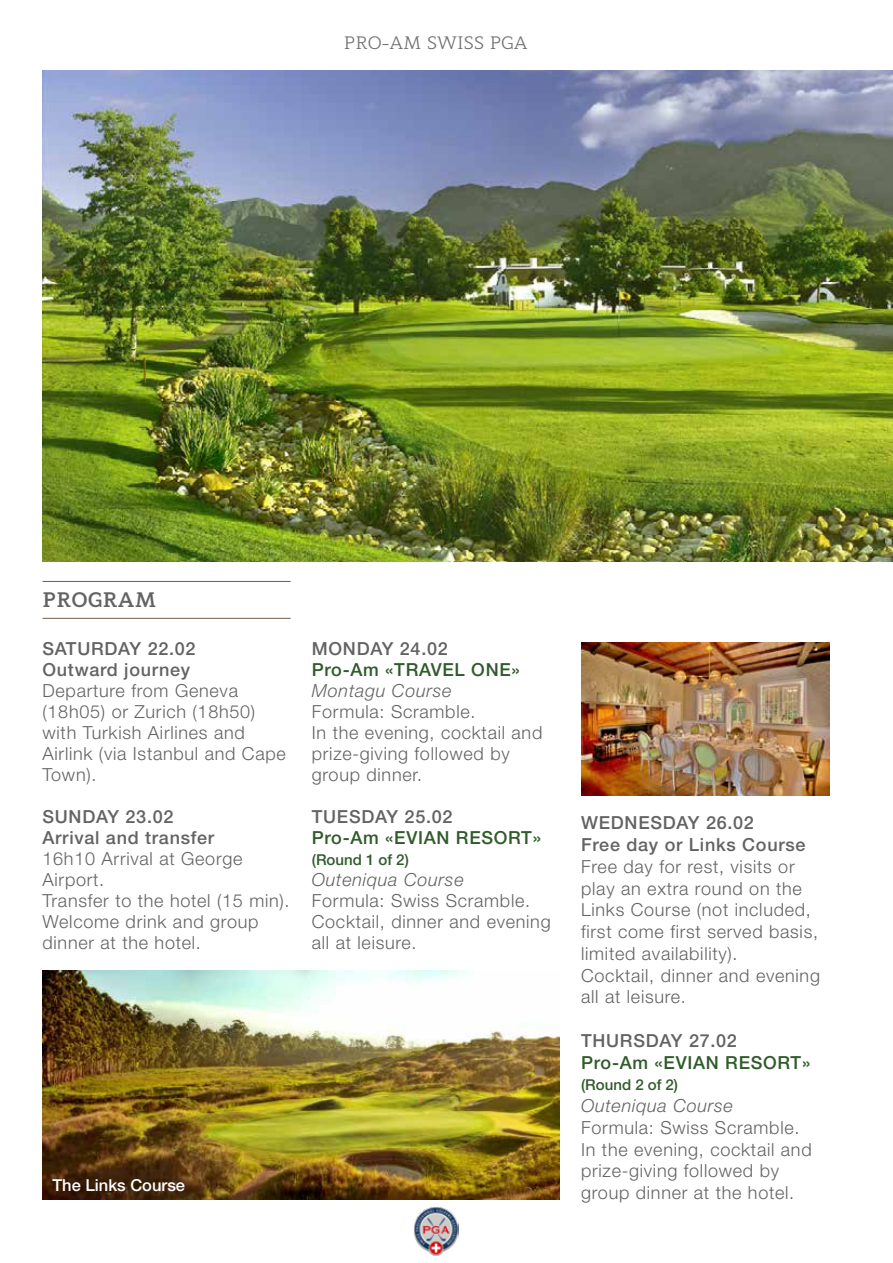
<style>
.page{position:relative;width:893px;height:1263px;background:#fff}
.page>*{position:absolute;margin:0;border:0;box-sizing:border-box;transform-origin:0 0}
.t1{font:700 21px "Modum";letter-spacing:.01em;color:#646363}
.t2{font:300 18px/21px "Helvetica Neue LT Std";letter-spacing:.04em;color:#646363}
.t3{font:500 18px/21px "Helvetica Neue LT Std";letter-spacing:.04em;color:#646363}
.t4{font:500 18px "Helvetica Neue LT Std";letter-spacing:.04em;color:#305b2b}
.t5{font:italic 300 18px "Helvetica Neue LT Std";letter-spacing:.04em;color:#646363}
.t6{font:18px "Modum";color:#70706f}
.t7{font:500 16.5px "Helvetica Neue LT Std";color:#fff}
.t8{font:500 15px "Helvetica Neue LT Std";color:#305b2b}
</style>
<div class="page">
<img style="left:43px;top:71px;width:826px;height:490px">
<hr style="left:43px;top:581px;width:248px;height:1px;background:#705d4d">
<hr style="left:43px;top:618px;width:248px;height:1px;background:#705d4d">
<img style="left:869px;top:71px;width:24px;height:490px">
<img style="left:413px;top:1207px;width:45px;height:48px">
<img style="left:43px;top:970px;width:517px;height:229px">
<img style="left:581px;top:642px;width:248px;height:153px">
<p class="t6" style="left:344px;top:29px;width:185px">PRO-AM SWISS PGA</p>
<p class="t1" style="left:43px;top:583px;width:115px">PROGRAM</p>
<p class="t3" style="left:43px;top:638px;width:155px">SATURDAY 22.02<br>Outward journey</p>
<p class="t2" style="left:43px;top:680px;width:245px">Departure from Geneva (18h05) or Zurich (18h50) with Turkish Airlines and<br>Airlink (via Istanbul and Cape<br>Town).</p>
<p class="t3" style="left:43px;top:806px;width:173px">SUNDAY 23.02<br>Arrival and transfer</p>
<p class="t2" style="left:43px;top:848px;width:249px">16h10 Arrival at George<br>Airport.<br>Transfer to the hotel (15 min).<br>Welcome drink and group dinner at the hotel.</p>
<p class="t3" style="left:312px;top:638px;width:137px">MONDAY 24.02</p>
<p class="t4" style="left:312px;top:659px;width:209px">Pro-Am «TRAVEL ONE»</p>
<p class="t5" style="left:312px;top:680px;width:141px">Montagu Course</p>
<p class="t2" style="left:312px;top:701px;width:232px">Formula: Scramble.<br>In the evening, cocktail and prize-giving followed by group dinner.</p>
<p class="t3" style="left:312px;top:806px;width:142px">TUESDAY 25.02</p>
<p class="t4" style="left:312px;top:827px;width:231px">Pro-Am «EVIAN RESORT»</p>
<p class="t8" style="left:312px;top:851px;width:98px">(Round 1 of 2)</p>
<p class="t5" style="left:312px;top:869px;width:153px">Outeniqua Course</p>
<p class="t2" style="left:312px;top:890px;width:240px">Formula: Swiss Scramble.<br>Cocktail, dinner and evening all at leisure.</p>
<p class="t7" style="left:52px;top:1175px;width:134px">The Links Course</p>
<p class="t3" style="left:581px;top:812px;width:226px;line-height:21.8px">WEDNESDAY 26.02<br>Free day or Links Course</p>
<p class="t2" style="left:581px;top:855px;width:240px;line-height:21.8px">Free day for rest, visits or play an extra round on the<br>Links Course (not included, first come first served basis, limited availability).<br>Cocktail, dinner and evening all at leisure.</p>
<p class="t3" style="left:581px;top:1030px;width:157px">THURSDAY 27.02</p>
<p class="t4" style="left:581px;top:1051px;width:231px">Pro-Am «EVIAN RESORT»</p>
<p class="t8" style="left:581px;top:1076px;width:98px">(Round 2 of 2)</p>
<p class="t5" style="left:581px;top:1095px;width:153px">Outeniqua Course</p>
<p class="t2" style="left:581px;top:1116px;width:232px;line-height:21.8px">Formula: Swiss Scramble.<br>In the evening, cocktail and prize-giving followed by group dinner at the hotel.</p>
</div>
